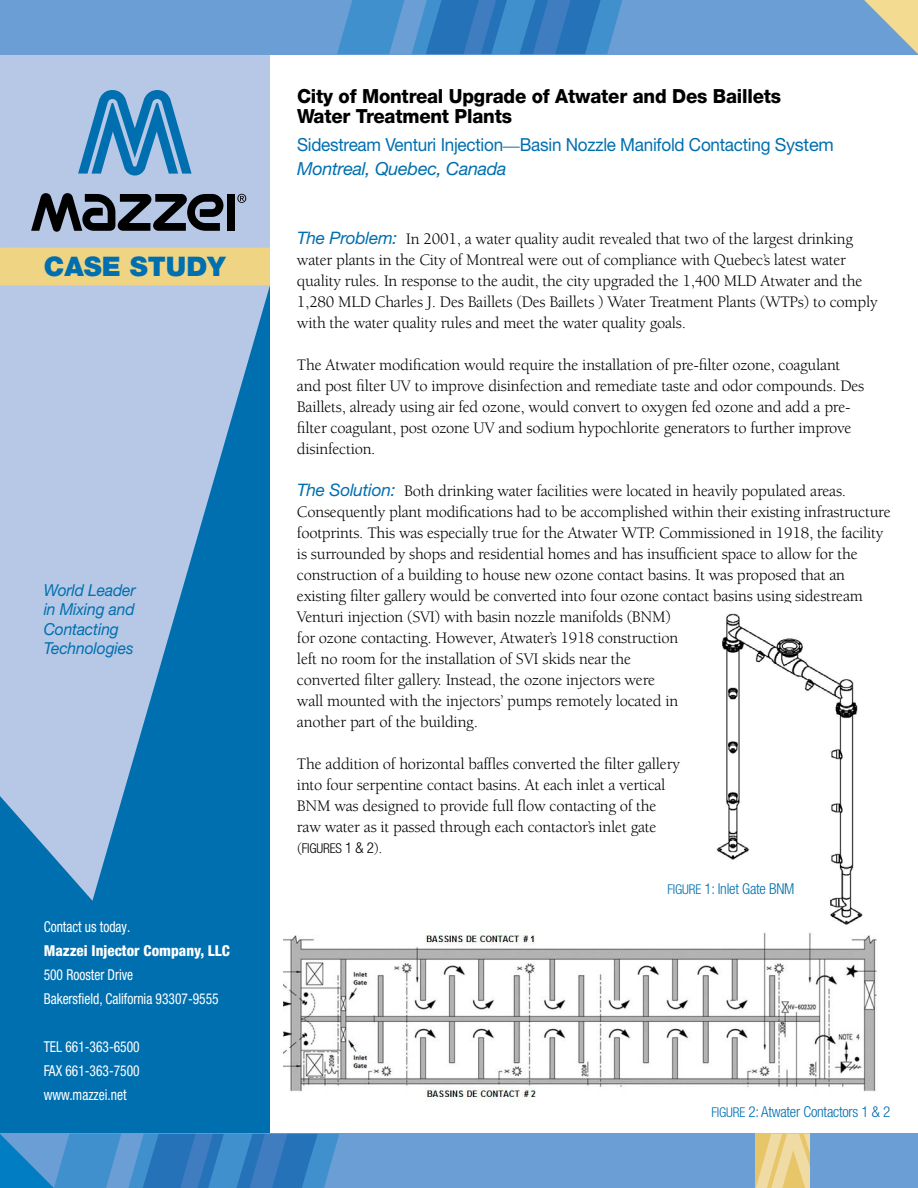
<style>
.page{position:relative;width:918px;height:1188px;background:#fff}
.page>*{position:absolute;margin:0;border:0;box-sizing:border-box;transform-origin:0 0}
.t1{font:900 27px "Helvetica Neue LT Std";color:#006faf}
.t2{font:800 19.5px/19.5px "Helvetica Neue LT Std";letter-spacing:-.01em;color:#000;scale:.95 1}
.t3{font:18px/24px "Helvetica Neue LT Std";letter-spacing:-.015em;color:#006faf;scale:.95 1}
.t4{font:16.5px/21px "Berkeley Std";letter-spacing:-.015em;color:#000}
.t5{font:italic 16.5px/19.5px "Helvetica Neue LT Std";letter-spacing:-.01em;color:#006faf;scale:.95 1}
.t6{font:condensed 15px/24px "Helvetica Neue LT Std";color:#fff;scale:.9 1}
.t7{font:300 condensed 15px "Helvetica Neue LT Std";letter-spacing:-.015em;color:#006faf}
.t8{font:800 condensed 15px "Helvetica Neue LT Std";color:#fff}
.t9{font:300 condensed 13.5px "Helvetica Neue LT Std";letter-spacing:-.015em;color:#000}
.s1{font-family:"Berkeley Std"}
.s2{font-style:italic}
.s3{font-family:"Helvetica Neue LT Std";font-style:italic;font-size:17.25px;color:#006faf}
.s4{font-family:"Berkeley Std";font-weight:400;font-stretch:normal;font-size:15px}
.s5{font-size:15px}
.s6{font-size:13.5px}
</style>
<div class="page">
<div style="left:0;top:54px;width:270px;height:1134px;background:#006faf"></div>
<svg style="left:0;top:54px;width:270px;height:847px;fill:#b7c8e6"></svg>
<div style="left:0;top:0;width:918px;height:54px;background:#6a9ed4"></div>
<div style="left:0;top:1134px;width:918px;height:54px;background:#6a9ed4"></div>
<svg style="left:756px;top:1134px;width:54px;height:54px"></svg>
<svg style="left:337px;top:0;width:286px;height:54px"></svg>
<svg style="left:864px;top:0;width:54px;height:54px"></svg>
<svg style="left:0;top:1134px;width:339px;height:54px"></svg>
<svg style="left:78px;top:90px;width:114px;height:86px"></svg>
<div style="left:227px;top:194px;width:8px;height:37px;background:#000"></div>
<svg style="left:31px;top:193px;width:192px;height:39px"></svg>
<svg style="left:237px;top:194px;width:9px;height:9px"></svg>
<div style="left:0;top:248px;width:270px;height:37px;background:#efd483"></div>
<img style="left:284px;top:931px;width:593px;height:171px">
<img style="left:716px;top:613px;width:147px;height:312px">
<h1 class="t1" style="left:44px;top:250px;width:183px">CASE STUDY</h1>
<p class="t5" style="left:44px;top:580px;width:98px">World Leader in Mixing and<br>Contacting<br>Technologies</p>
<p class="t6" style="left:44px;top:915px;width:98px">Contact us today.</p>
<p class="t8" style="left:44px;top:941px;width:188px">Mazzei Injector Company, LLC</p>
<p class="t6" style="left:44px;top:963px;width:196px">500 Rooster Drive<br>Bakersfield, California 93307-9555</p>
<p class="t6" style="left:44px;top:1035px;width:108px;text-align:justify">TEL 661-363-6500<br>FAX 661-363-7500 www.mazzei.net</p>
<p class="t2" style="left:297px;top:87px;width:511px">City of Montreal Upgrade of Atwater and Des Baillets<br>Water Treatment Plants</p>
<p class="t3" style="left:297px;top:133px;width:567px">Sidestream Venturi Injection<span class="s1">—</span>Basin Nozzle Manifold Contacting System<br><span class="s2">Montreal, Quebec, Canada</span></p>
<p class="t4" style="left:297px;top:229px;width:582px"><span class="s3">The Problem:</span> In 2001, a water quality audit revealed that two of the largest drinking water plants in the City of Montreal were out of compliance with Quebec’s latest water quality rules. In response to the audit, the city upgraded the 1,400 MLD Atwater and the 1,280 MLD Charles J. Des Baillets (Des Baillets ) Water Treatment Plants (WTPs) to comply with the water quality rules and meet the water quality goals.</p>
<p class="t4" style="left:297px;top:355px;width:569px">The Atwater modification would require the installation of pre-filter ozone, coagulant and post filter UV to improve disinfection and remediate taste and odor compounds. Des Baillets, already using air fed ozone, would convert to oxygen fed ozone and add a pre&shy;filter coagulant, post ozone UV and sodium hypochlorite generators to further improve disinfection.</p>
<p class="t4" style="left:297px;top:481px;width:595px"><span class="s3">The Solution:</span> Both drinking water facilities were located in heavily populated areas.<br>Consequently plant modifications had to be accomplished within their existing infrastructure footprints. This was especially true for the Atwater WTP. Commissioned in 1918, the facility is surrounded by shops and residential homes and has insufficient space to allow for the construction of a building to house new ozone contact basins. It was proposed that an existing filter gallery would be converted into four ozone contact basins using sidestream Venturi injection (SVI) with basin nozzle manifolds (BNM)<br>for ozone contacting. However, Atwater’s 1918 construction<br>left no room for the installation of SVI skids near the<br>converted filter gallery. Instead, the ozone injectors were<br>wall mounted with the injectors’ pumps remotely located in<br>another part of the building.</p>
<p class="t4" style="left:297px;top:754px;width:385px">The addition of horizontal baffles converted the filter gallery into four serpentine contact basins. At each inlet a vertical BNM was designed to provide full flow contacting of the raw water as it passed through each contactor’s inlet gate</p>
<p class="t9" style="left:297px;top:841px;width:87px"><span class="s4">(</span>FIGURES <span class="s5">1 &amp; 2</span><span class="s4">).</span></p>
<p class="t7" style="left:667px;top:880px;width:129px"><span class="s6">FIGURE</span> 1: Inlet Gate BNM</p>
<p class="t7" style="left:711px;top:1103px;width:180px"><span class="s6">FIGURE</span> 2: Atwater Contactors 1 &amp; 2</p>
</div>
